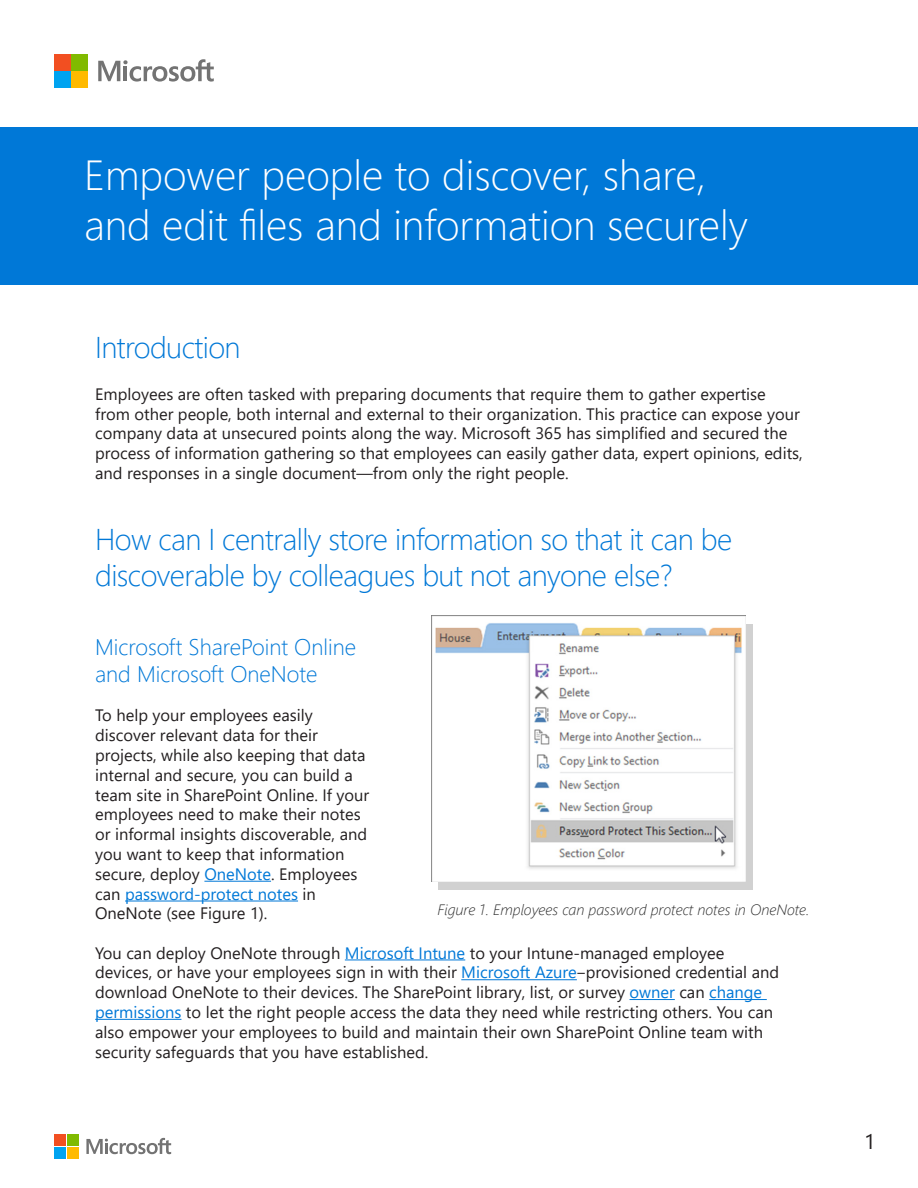
<style>
.page{position:relative;width:918px;height:1188px;background:#fff}
.page>*{position:absolute;margin:0;border:0;box-sizing:border-box;transform-origin:0 0}
.t1{font:300 42px "Segoe UI";color:#fff}
.t2{font:300 30px/36px "Segoe UI";letter-spacing:-.02em;color:#0078d7}
.t3{font:300 22.5px "Segoe UI";color:#0078d7}
.t4{font:21px "Segoe UI";color:#231f20}
.t5{font:16.5px/19.8px "Segoe UI";color:#231f20}
.t6{font:italic 300 15px "Segoe UI";color:#2e2e2e}
.s1{color:#0078d7}
</style>
<div class="page">
<div style="left:438px;top:624px;width:314px;height:266px;background:#d1d1d1"></div>
<svg style="left:98px;top:59px;width:116px;height:23px"></svg>
<div style="left:54px;top:54px;width:16px;height:16px;background:#f24f21"></div>
<div style="left:72px;top:54px;width:16px;height:16px;background:#80ba00"></div>
<div style="left:54px;top:72px;width:16px;height:16px;background:#00a3f0"></div>
<div style="left:72px;top:72px;width:16px;height:16px;background:#ffba00"></div>
<div style="left:0;top:127px;width:918px;height:158px;background:#0078d7"></div>
<svg style="left:86px;top:1138px;width:85px;height:16px"></svg>
<div style="left:54px;top:1134px;width:12px;height:12px;background:#f24f21"></div>
<div style="left:67px;top:1134px;width:12px;height:12px;background:#80ba00"></div>
<div style="left:54px;top:1147px;width:12px;height:12px;background:#00a3f0"></div>
<div style="left:67px;top:1147px;width:12px;height:12px;background:#ffba00"></div>
<hr style="left:204px;top:881px;width:67px;height:1px;background:#0078d7">
<hr style="left:125px;top:901px;width:173px;height:1px;background:#0078d7">
<hr style="left:345px;top:959px;width:120px;height:1px;background:#0078d7">
<hr style="left:461px;top:979px;width:116px;height:1px;background:#0078d7">
<hr style="left:630px;top:999px;width:45px;height:1px;background:#0078d7">
<hr style="left:709px;top:999px;width:58px;height:1px;background:#0078d7">
<hr style="left:95px;top:1019px;width:86px;height:1px;background:#0078d7">
<img style="left:431px;top:616px;width:315px;height:266px">
<p class="t1" style="left:84px;top:136px;width:624px">Empower people to discover, share,</p>
<p class="t1" style="left:84px;top:186px;width:665px">and edit files and information securely</p>
<p class="t2" style="left:95px;top:327px;width:147px">Introduction</p>
<p class="t5" style="left:95px;top:383px;width:709px">Employees are often tasked with preparing documents that require them to gather expertise from other people, both internal and external to their organization. This practice can expose your company data at unsecured points along the way. Microsoft 365 has simplified and secured the process of information gathering so that employees can easily gather data, expert opinions, edits, and responses in a single document—from only the right people.</p>
<p class="t2" style="left:95px;top:519px;width:639px">How can I centrally store information so that it can be discoverable by colleagues but not anyone else?</p>
<p class="t3" style="left:95px;top:626px;width:262px">Microsoft SharePoint Online</p>
<p class="t3" style="left:95px;top:653px;width:224px">and Microsoft OneNote</p>
<p class="t5" style="left:95px;top:704px;width:276px">To help your employees easily discover relevant data for their projects, while also keeping that data internal and secure, you can build a team site in SharePoint Online. If your employees need to make their notes or informal insights discoverable, and you want to keep that information secure, deploy <span class="s1">OneNote</span>. Employees can <span class="s1">password-protect notes</span> in OneNote (see Figure 1).</p>
<p class="t5" style="left:95px;top:941px;width:686px">You can deploy OneNote through <span class="s1">Microsoft Intune</span> to your Intune-managed employee devices, or have your employees sign in with their <span class="s1">Microsoft Azure</span>‒provisioned credential and download OneNote to their devices. The SharePoint library, list, or survey <span class="s1">owner</span> can <span class="s1">change permissions</span> to let the right people access the data they need while restricting others. You can also empower your employees to build and maintain their own SharePoint Online team with security safeguards that you have established.</p>
<p class="t6" style="left:438px;top:896px;width:374px">Figure 1. Employees can password protect notes in OneNote.</p>
<p class="t4" style="left:864px;top:1122px;width:13px">1</p>
</div>
